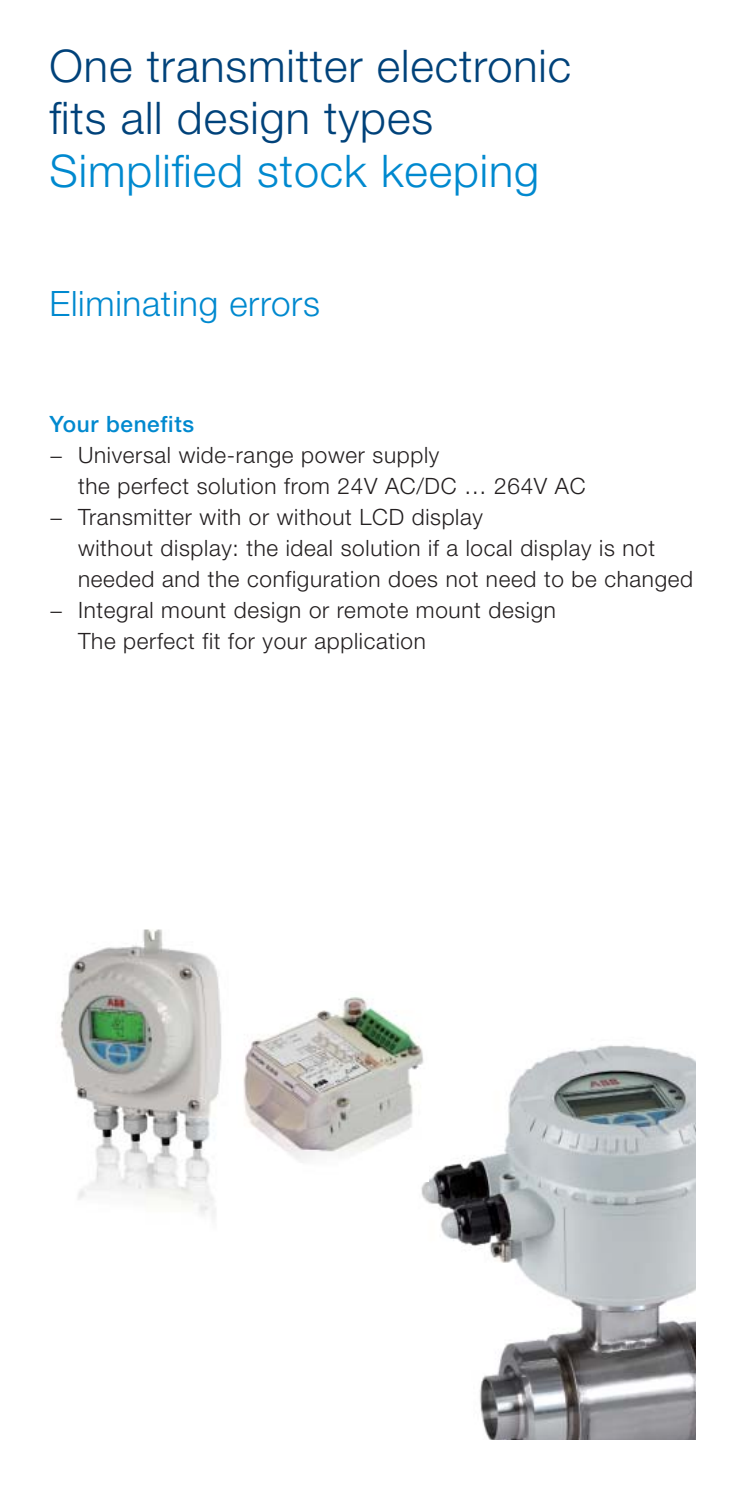
<style>
.page{position:relative;width:745px;height:1489px;background:#fff}
.page>*{position:absolute;margin:0;border:0;box-sizing:border-box;transform-origin:0 0}
.t1{font:300 45px/52.5px "Helvetica Neue LT Pro";letter-spacing:.02em;color:#00427a}
.t2{font:300 45px "Helvetica Neue LT Pro";letter-spacing:.02em;color:#0089cf}
.t3{font:300 35px "Helvetica Neue LT Pro";letter-spacing:.02em;color:#0089cf}
.t4{font:300 22.5px "Helvetica Neue LT Pro";letter-spacing:.03em;color:#231f20}
.t5{font:500 22.5px "Helvetica Neue LT Pro";letter-spacing:.03em;color:#0089cf}
</style>
<div class="page">
<img style="left:421px;top:1045px;width:273px;height:394px">
<img style="left:243px;top:997px;width:185px;height:184px">
<img style="left:60px;top:929px;width:162px;height:288px">
<h1 class="t1" style="left:50px;top:45px;width:522px">One transmitter electronic fits all design types</h1>
<h1 class="t2" style="left:50px;top:155px;width:491px">Simplified stock keeping</h1>
<h2 class="t3" style="left:50px;top:291px;width:271px">Eliminating errors</h2>
<p class="t5" style="left:50px;top:415px;width:146px">Your benefits</p>
<p class="t4" style="left:50px;top:446px;width:391px">− Universal wide-range power supply</p>
<p class="t4" style="left:78px;top:477px;width:508px">the perfect solution from 24V AC/DC … 264V AC</p>
<p class="t4" style="left:50px;top:508px;width:434px">− Transmitter with or without LCD display</p>
<p class="t4" style="left:78px;top:539px;width:578px">without display: the ideal solution if a local display is not</p>
<p class="t4" style="left:78px;top:570px;width:616px">needed and the configuration does not need to be changed</p>
<p class="t4" style="left:50px;top:601px;width:507px">− Integral mount design or remote mount design</p>
<p class="t4" style="left:78px;top:632px;width:349px">The perfect fit for your application</p>
</div>
